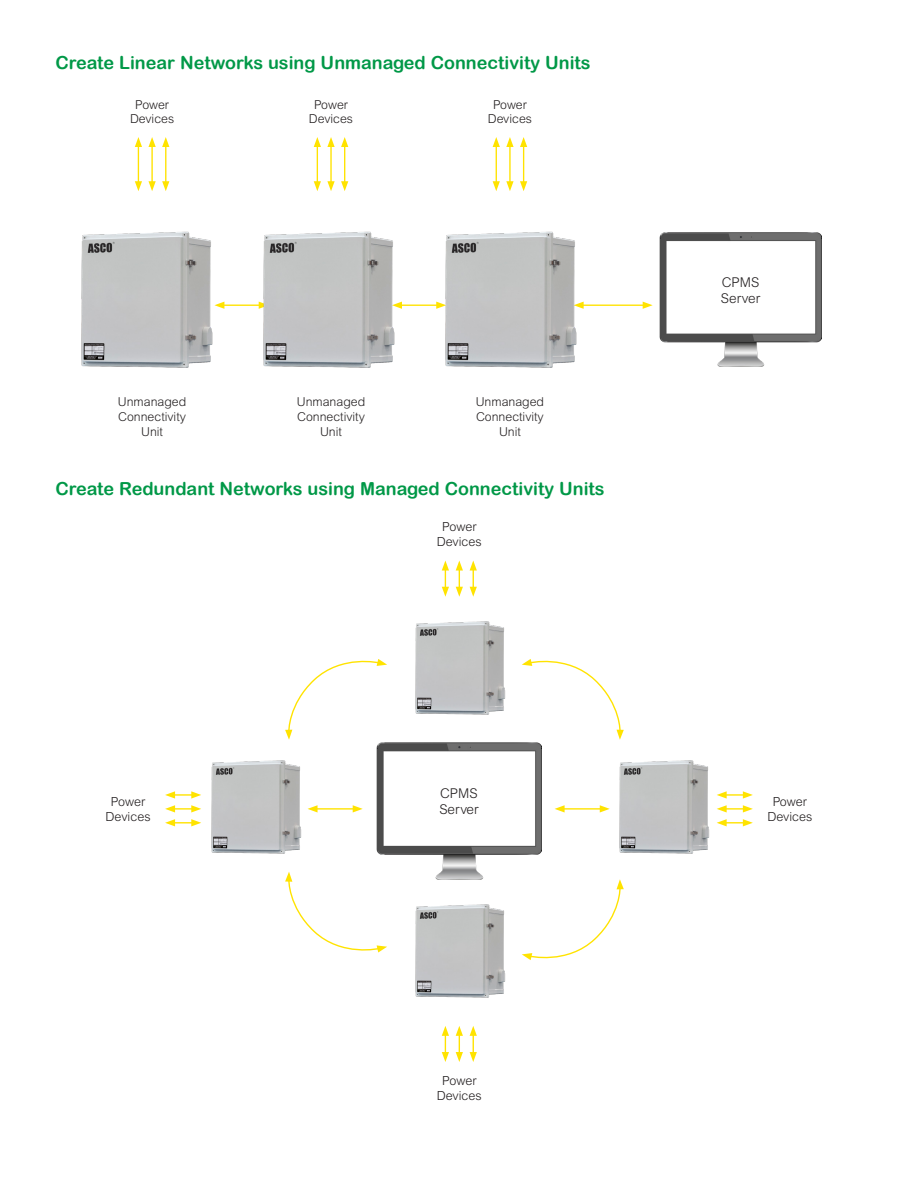
<style>
.page{position:relative;width:918px;height:1188px;background:#fff}
.page>*{position:absolute;margin:0;border:0;box-sizing:border-box;transform-origin:0 0}
.t1{font:18px "Arial Rounded MT Bold";color:#009847}
.t2{font:300 13.5px "Arial MT Pro";color:#231f20}
.t3{font:300 12.6px "Arial MT Pro";color:#231f20}
.t4{font:300 12.3px "Arial MT Pro";color:#231f20}
</style>
<div class="page">
<img style="left:660px;top:232px;width:161px;height:134px">
<hr style="left:151px;top:145px;width:2px;height:39px;background:#ffe300">
<svg style="left:148px;top:181px;width:8px;height:10px"></svg>
<svg style="left:148px;top:137px;width:8px;height:10px"></svg>
<hr style="left:165px;top:145px;width:1px;height:39px;background:#ffe300">
<svg style="left:162px;top:181px;width:7px;height:10px"></svg>
<svg style="left:162px;top:137px;width:7px;height:10px"></svg>
<hr style="left:138px;top:145px;width:1px;height:39px;background:#ffe300">
<svg style="left:135px;top:181px;width:7px;height:10px"></svg>
<svg style="left:135px;top:137px;width:7px;height:10px"></svg>
<hr style="left:330px;top:145px;width:2px;height:39px;background:#ffe300">
<svg style="left:327px;top:181px;width:8px;height:10px"></svg>
<svg style="left:327px;top:137px;width:8px;height:10px"></svg>
<hr style="left:344px;top:145px;width:1px;height:39px;background:#ffe300">
<svg style="left:341px;top:181px;width:7px;height:10px"></svg>
<svg style="left:341px;top:137px;width:7px;height:10px"></svg>
<hr style="left:317px;top:145px;width:1px;height:39px;background:#ffe300">
<svg style="left:314px;top:181px;width:7px;height:10px"></svg>
<svg style="left:314px;top:137px;width:7px;height:10px"></svg>
<hr style="left:509px;top:145px;width:2px;height:39px;background:#ffe300">
<svg style="left:506px;top:181px;width:8px;height:10px"></svg>
<svg style="left:506px;top:137px;width:8px;height:10px"></svg>
<hr style="left:523px;top:145px;width:1px;height:39px;background:#ffe300">
<svg style="left:520px;top:181px;width:7px;height:10px"></svg>
<svg style="left:520px;top:137px;width:7px;height:10px"></svg>
<hr style="left:496px;top:145px;width:1px;height:39px;background:#ffe300">
<svg style="left:493px;top:181px;width:7px;height:10px"></svg>
<svg style="left:493px;top:137px;width:7px;height:10px"></svg>
<hr style="left:222px;top:305px;width:39px;height:1px;background:#ffe300">
<svg style="left:214px;top:302px;width:10px;height:7px"></svg>
<hr style="left:400px;top:305px;width:39px;height:1px;background:#ffe300">
<svg style="left:396px;top:302px;width:6px;height:7px"></svg>
<svg style="left:436px;top:302px;width:4px;height:7px"></svg>
<hr style="left:581px;top:305px;width:64px;height:1px;background:#ffe300">
<svg style="left:578px;top:302px;width:6px;height:7px"></svg>
<svg style="left:643px;top:302px;width:10px;height:7px"></svg>
<hr style="left:315px;top:808px;width:40px;height:2px;background:#ffe300">
<svg style="left:308px;top:805px;width:10px;height:8px"></svg>
<svg style="left:353px;top:805px;width:10px;height:8px"></svg>
<img style="left:377px;top:742px;width:164px;height:137px">
<hr style="left:173px;top:808px;width:21px;height:2px;background:#ffe300">
<svg style="left:191px;top:805px;width:10px;height:8px"></svg>
<svg style="left:165px;top:805px;width:10px;height:8px"></svg>
<hr style="left:173px;top:794px;width:21px;height:2px;background:#ffe300">
<svg style="left:191px;top:791px;width:10px;height:8px"></svg>
<svg style="left:165px;top:791px;width:10px;height:8px"></svg>
<hr style="left:173px;top:822px;width:21px;height:2px;background:#ffe300">
<svg style="left:191px;top:819px;width:10px;height:7px"></svg>
<svg style="left:165px;top:819px;width:10px;height:7px"></svg>
<hr style="left:724px;top:808px;width:21px;height:2px;background:#ffe300">
<svg style="left:743px;top:805px;width:10px;height:8px"></svg>
<svg style="left:717px;top:805px;width:10px;height:8px"></svg>
<hr style="left:724px;top:794px;width:21px;height:2px;background:#ffe300">
<svg style="left:743px;top:791px;width:10px;height:8px"></svg>
<svg style="left:717px;top:791px;width:10px;height:8px"></svg>
<hr style="left:724px;top:822px;width:21px;height:2px;background:#ffe300">
<svg style="left:743px;top:819px;width:10px;height:7px"></svg>
<svg style="left:717px;top:819px;width:10px;height:7px"></svg>
<hr style="left:562px;top:808px;width:40px;height:2px;background:#ffe300">
<svg style="left:555px;top:805px;width:10px;height:8px"></svg>
<svg style="left:600px;top:805px;width:10px;height:8px"></svg>
<svg style="left:456px;top:1026px;width:7px;height:36px"></svg>
<svg style="left:442px;top:1026px;width:7px;height:36px"></svg>
<svg style="left:470px;top:1026px;width:7px;height:36px"></svg>
<svg style="left:456px;top:561px;width:7px;height:36px"></svg>
<svg style="left:442px;top:561px;width:7px;height:36px"></svg>
<svg style="left:470px;top:561px;width:7px;height:36px"></svg>
<svg style="left:285px;top:659px;width:102px;height:81px"></svg>
<svg style="left:522px;top:659px;width:102px;height:81px"></svg>
<svg style="left:522px;top:879px;width:102px;height:81px"></svg>
<svg style="left:285px;top:872px;width:102px;height:81px"></svg>
<img style="left:81px;top:231px;width:132px;height:137px">
<img style="left:415px;top:621px;width:91px;height:94px">
<img style="left:415px;top:904px;width:91px;height:94px">
<img style="left:211px;top:760px;width:91px;height:94px">
<img style="left:619px;top:760px;width:91px;height:94px">
<img style="left:258px;top:231px;width:138px;height:137px">
<img style="left:440px;top:231px;width:138px;height:137px">
<p class="t1" style="left:56px;top:52px;width:537px">Create Linear Networks using Unmanaged Connectivity Units</p>
<p class="t4" style="left:135px;top:97px;width:35px">Power</p>
<p class="t4" style="left:130px;top:111px;width:46px">Devices</p>
<p class="t4" style="left:118px;top:394px;width:70px">Unmanaged</p>
<p class="t4" style="left:118px;top:409px;width:69px">Connectivity</p>
<p class="t4" style="left:141px;top:424px;width:23px">Unit</p>
<p class="t4" style="left:314px;top:97px;width:35px">Power</p>
<p class="t4" style="left:309px;top:111px;width:46px">Devices</p>
<p class="t4" style="left:297px;top:394px;width:70px">Unmanaged</p>
<p class="t4" style="left:297px;top:409px;width:69px">Connectivity</p>
<p class="t4" style="left:320px;top:424px;width:23px">Unit</p>
<p class="t4" style="left:493px;top:97px;width:35px">Power</p>
<p class="t4" style="left:488px;top:111px;width:46px">Devices</p>
<p class="t4" style="left:476px;top:394px;width:70px">Unmanaged</p>
<p class="t4" style="left:476px;top:409px;width:69px">Connectivity</p>
<p class="t4" style="left:499px;top:424px;width:23px">Unit</p>
<p class="t1" style="left:56px;top:478px;width:551px">Create Redundant Networks using Managed Connectivity Units</p>
<p class="t3" style="left:111px;top:793px;width:36px">Power</p>
<p class="t3" style="left:106px;top:808px;width:47px">Devices</p>
<p class="t3" style="left:442px;top:519px;width:36px">Power</p>
<p class="t3" style="left:437px;top:534px;width:47px">Devices</p>
<p class="t2" style="left:440px;top:785px;width:39px">CPMS</p>
<p class="t2" style="left:439px;top:801px;width:41px">Server</p>
<p class="t3" style="left:442px;top:1073px;width:36px">Power</p>
<p class="t3" style="left:437px;top:1088px;width:47px">Devices</p>
<p class="t2" style="left:722px;top:274px;width:39px">CPMS</p>
<p class="t2" style="left:721px;top:290px;width:41px">Server</p>
<p class="t3" style="left:773px;top:793px;width:36px">Power</p>
<p class="t3" style="left:767px;top:808px;width:47px">Devices</p>
</div>
